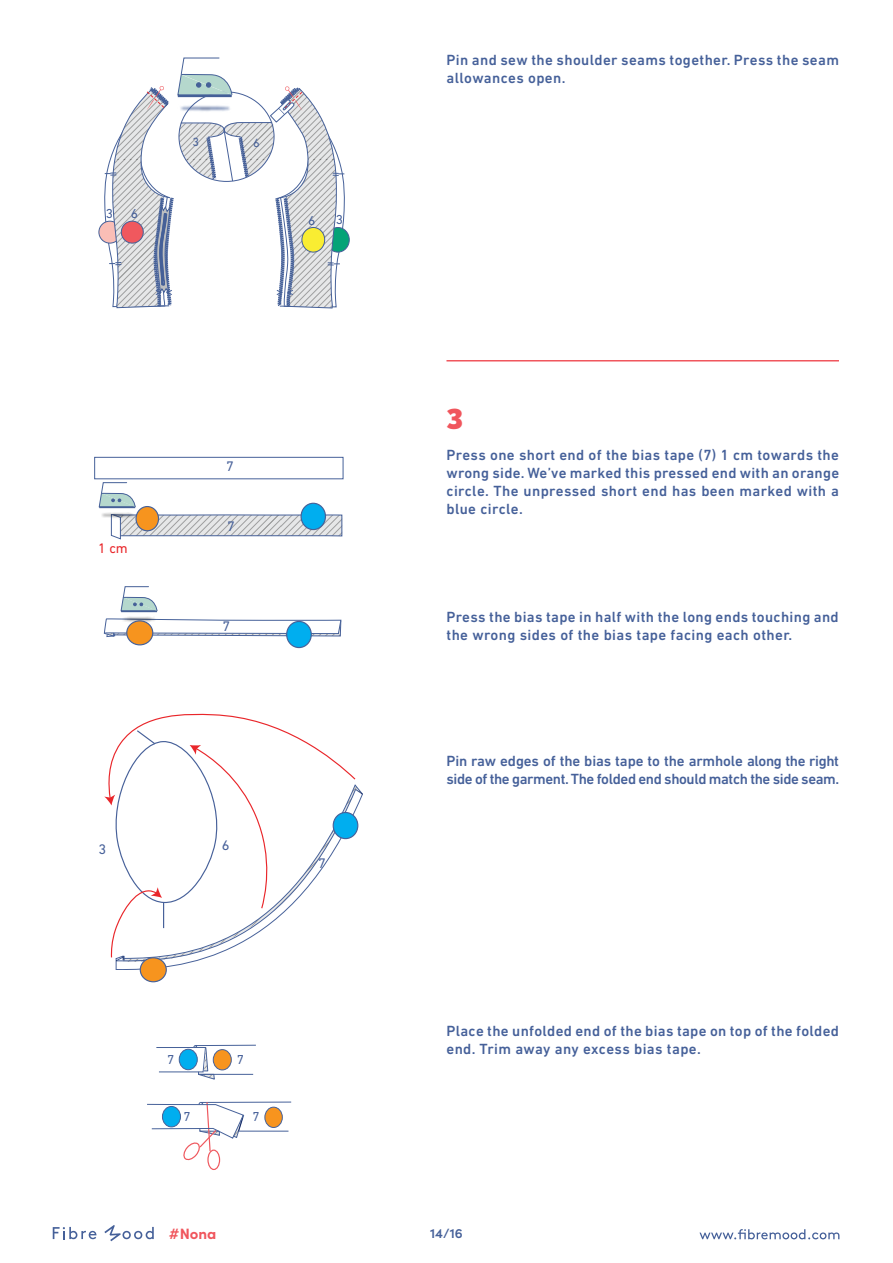
<style>
.page{position:relative;width:893px;height:1263px;background:#fff}
.page>*{position:absolute;margin:0;border:0;box-sizing:border-box;transform-origin:0 0}
.t1{font:900 28.5px "Raleway";color:#f0565d}
.t2{font:500 15px/18px "DIN Next LT Pro";letter-spacing:.02em;color:#456099}
.t3{font:500 15px/18px "DIN Next LT Pro";letter-spacing:-.025em;color:#456099}
.t4{font:700 15px "Sofia Pro";color:#f0565d}
.t5{font:14.1px "DIN Next LT Pro";color:#466099}
.t6{font:14.1px "DIN Next LT Pro";color:#e9262a}
.t7{font:600 13.5px "Sofia Pro";color:#456099}
.t8{font:13.2px "DIN Next LT Pro";color:#466099}
.t9{font:12.15px "DIN Next LT Pro";color:#466099}
</style>
<div class="page">
<svg style="left:699px;top:1229px;width:140px;height:10px"></svg>
<svg style="left:53px;top:1227px;width:43px;height:12px"></svg>
<svg style="left:104px;top:1225px;width:50px;height:16px"></svg>
<hr style="left:446px;top:360px;width:393px;height:1px;background:#f0565d">
<div style="left:99px;top:221px;width:22px;height:22px;background:#fabeb6;border:1px solid #456098;border-radius:50%"></div>
<svg style="left:326px;top:227px;width:24px;height:25px"></svg>
<svg style="left:104px;top:57px;width:241px;height:252px"></svg>
<div style="left:121px;top:221px;width:23px;height:22px;background:#f0585e;border:1px solid #456098;border-radius:50%"></div>
<div style="left:301px;top:227px;width:24px;height:25px;background:#f9ed32;border:1px solid #456098;border-radius:50%"></div>
<svg style="left:175px;top:514px;width:168px;height:23px;background:#cbced4"></svg>
<svg style="left:175px;top:479px;width:168px;height:28px"></svg>
<img style="left:94px;top:479px;width:81px;height:61px">
<div style="left:300px;top:503px;width:26px;height:27px;background:#00aeef;border:1px solid #466199;border-radius:50%"></div>
<div style="left:135px;top:506px;width:24px;height:25px;background:#f7941e;border:1px solid #466199;border-radius:50%"></div>
<div style="left:94px;top:457px;width:249px;height:22px;border:1px solid #466199"></div>
<img style="left:120px;top:586px;width:38px;height:60px">
<svg style="left:103px;top:618px;width:239px;height:19px"></svg>
<div style="left:286px;top:621px;width:26px;height:27px;background:#00aeef;border:1px solid #466199;border-radius:50%"></div>
<div style="left:126px;top:620px;width:27px;height:25px;background:#f7941e;border:1px solid #466199;border-radius:50%"></div>
<div style="left:140px;top:957px;width:27px;height:25px;background:#f7941e;border:1px solid #466199;border-radius:50%"></div>
<svg style="left:104px;top:713px;width:259px;height:258px"></svg>
<svg style="left:156px;top:1044px;width:100px;height:36px"></svg>
<div style="left:207px;top:1149px;width:13px;height:21px;border:1px solid #ef585e;border-radius:50%"></div>
<svg style="left:147px;top:1101px;width:145px;height:61px"></svg>
<p class="t8" style="left:106px;top:206px;width:9px">3</p>
<p class="t8" style="left:131px;top:206px;width:9px">6</p>
<p class="t9" style="left:192px;top:135px;width:8px">3</p>
<p class="t9" style="left:253px;top:136px;width:8px">6</p>
<p class="t8" style="left:308px;top:213px;width:9px">6</p>
<p class="t8" style="left:336px;top:212px;width:9px">3</p>
<p class="t6" style="left:98px;top:540px;width:31px">1 cm</p>
<p class="t5" style="left:226px;top:458px;width:9px">7</p>
<p class="t5" style="left:227px;top:518px;width:9px">7</p>
<p class="t5" style="left:222px;top:618px;width:9px">7</p>
<p class="t5" style="left:99px;top:841px;width:9px">3</p>
<p class="t5" style="left:222px;top:837px;width:9px">6</p>
<p class="t5" style="left:318px;top:855px;width:9px">7</p>
<p class="t8" style="left:167px;top:1052px;width:9px">7</p>
<p class="t8" style="left:237px;top:1052px;width:9px">7</p>
<p class="t8" style="left:184px;top:1109px;width:9px">7</p>
<p class="t8" style="left:252px;top:1108px;width:9px">7</p>
<p class="t2" style="left:446px;top:51px;width:394px">Pin and sew the shoulder seams together. Press the seam allowances open.</p>
<h1 class="t1" style="left:446px;top:399px;width:18px">3</h1>
<p class="t2" style="left:446px;top:446px;width:394px;text-align:justify">Press one short end of the bias tape (7) 1 cm towards the wrong side. We’ve marked this pressed end with an orange circle. The unpressed short end has been marked with a blue circle.</p>
<p class="t2" style="left:446px;top:608px;width:394px">Press the bias tape in half with the long ends touching and the wrong sides of the bias tape facing each other.</p>
<p class="t3" style="left:446px;top:752px;width:394px">Pin raw edges of the bias tape to the armhole along the right side of the garment. The folded end should match the side seam.</p>
<p class="t2" style="left:446px;top:1022px;width:394px">Place the unfolded end of the bias tape on top of the folded end. Trim away any excess bias tape.</p>
<p class="t4" style="left:169px;top:1222px;width:49px">#Nona</p>
<p class="t7" style="left:430px;top:1223px;width:34px">14/16</p>
</div>
